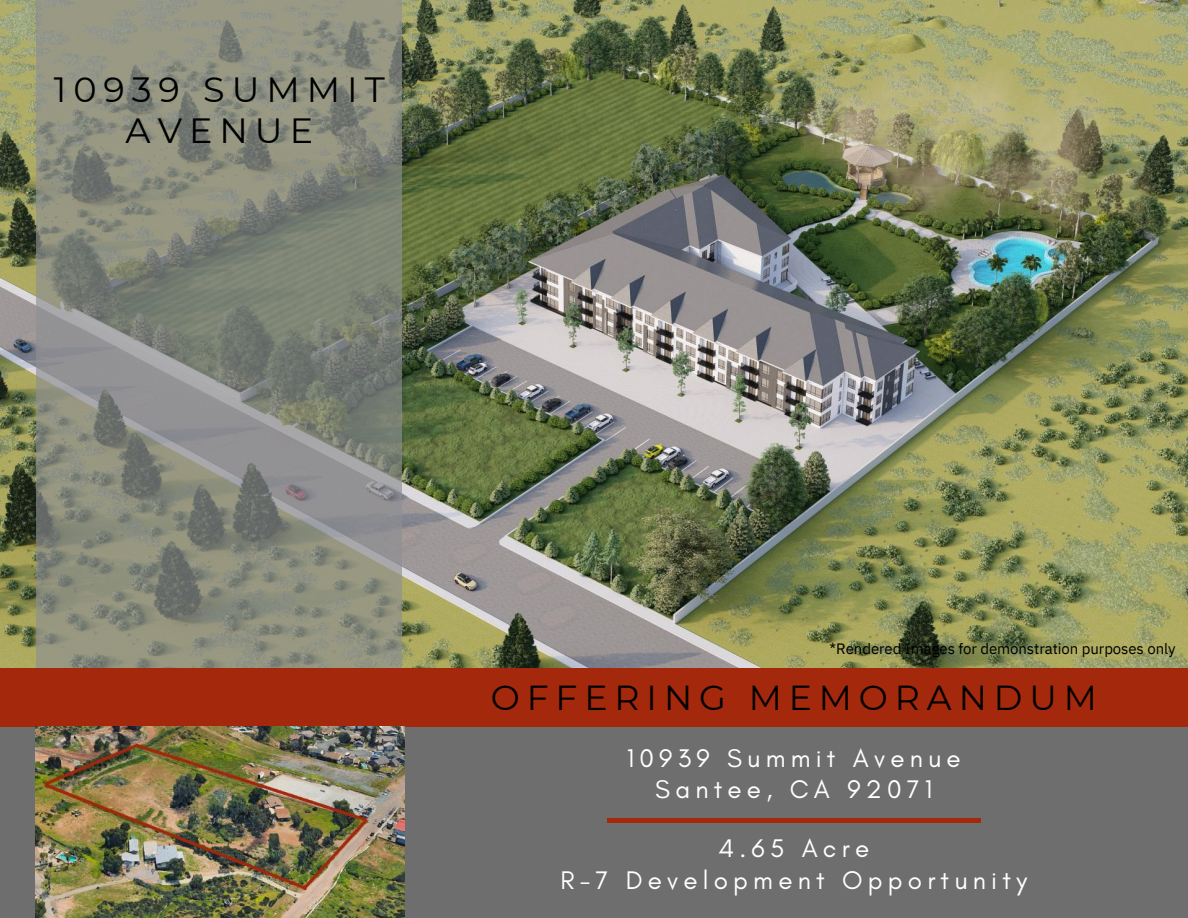
<style>
.page{position:relative;width:1188px;height:918px;background:#fff}
.page>*{position:absolute;margin:0;border:0;box-sizing:border-box;transform-origin:0 0}
.t1{font:34.95px/41.7px "Montserrat";letter-spacing:.2em;color:#000;text-align:center}
.t2{font:34.65px "Montserrat";letter-spacing:.2em;color:#000}
.t3{font:25.95px/31.2px "Glacial Indifference";letter-spacing:.2em;color:#fff;text-align:center}
.t4{font:15px "IBM Plex Sans";letter-spacing:-.005em;color:#000}
</style>
<div class="page">
<img style="left:0;top:0;width:1188px;height:668px">
<div style="left:0;top:677px;width:1188px;height:241px;background:#6e6e6e"></div>
<svg style="left:36px;top:0;width:365px;height:668px;background:#878a7d"></svg>
<div style="left:0;top:668px;width:1188px;height:59px;background:#a4280c"></div>
<img style="left:36px;top:727px;width:369px;height:191px">
<div style="left:607px;top:818px;width:373px;height:5px;background:#a4280c"></div>
<h1 class="t1" style="left:54px;top:68px;width:333px">10939 SUMMIT<br>AVENUE</h1>
<p class="t4" style="left:830px;top:639px;width:347px">*Rendered Images for demonstration purposes only</p>
<h2 class="t2" style="left:491px;top:676px;width:608px">OFFERING MEMORANDUM</h2>
<p class="t3" style="left:627px;top:742px;width:336px">10939 Summit Avenue<br>Santee, CA 92071</p>
<p class="t3" style="left:560px;top:833px;width:468px">4.65 Acre<br>R-7 Development Opportunity</p>
</div>
